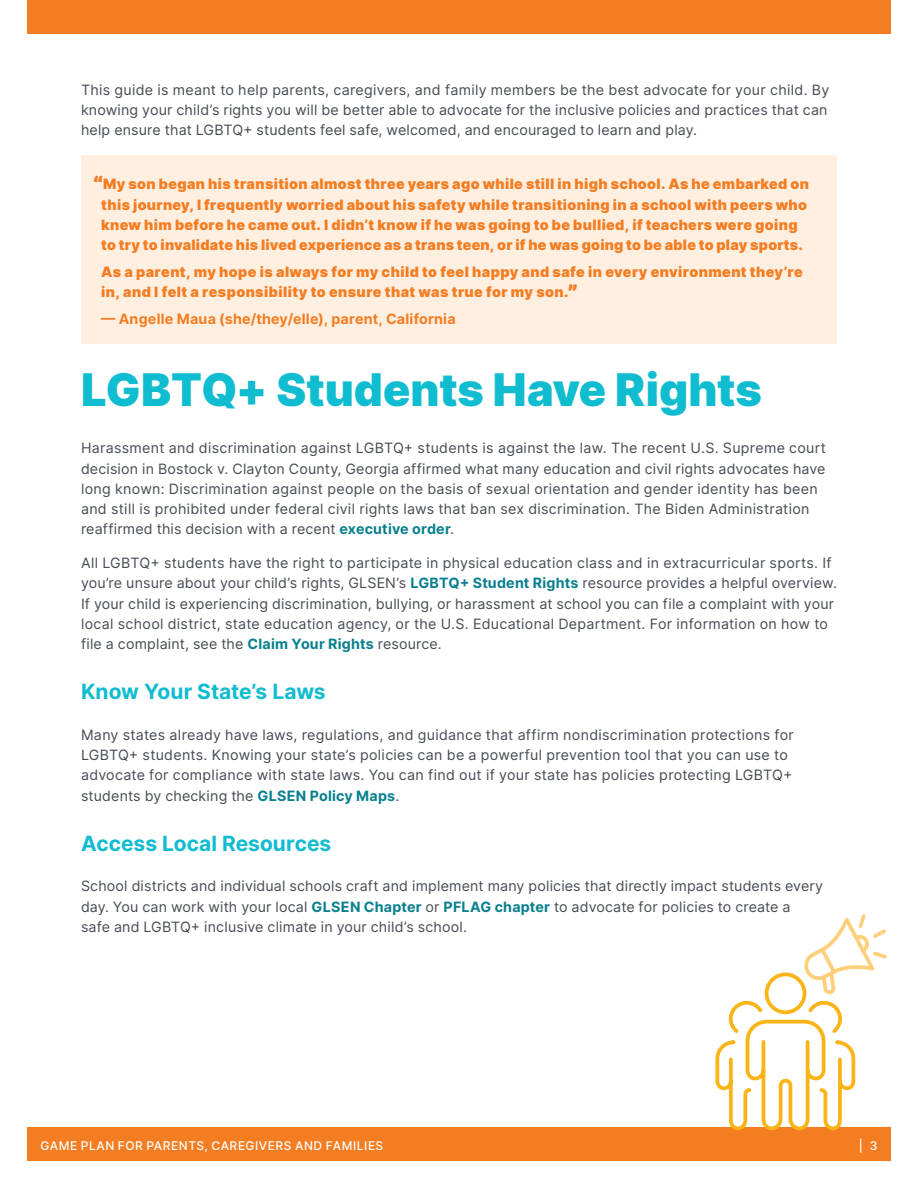
<style>
.page{position:relative;width:918px;height:1188px;background:#fff}
.page>*{position:absolute;margin:0;border:0;box-sizing:border-box;transform-origin:0 0}
.t1{font:900 45px "Inter";color:#0fbcd0}
.t2{font:700 21px "Inter";color:#0fbcd0}
.t3{font:14.25px/20.2px "Inter";letter-spacing:.015em;color:#464b54}
.t4{font:900 14.25px/20.2px "Inter";letter-spacing:.025em;color:#f47d21;text-align:center}
.t5{font:700 14.25px "Inter";letter-spacing:.015em;color:#f47d21}
.t6{font:500 12px "Inter";letter-spacing:.045em;color:#fff}
.s1{font-size:24px}
.s2{font-weight:700;color:#09808e}
</style>
<div class="page">
<div style="left:27px;top:1127px;width:864px;height:34px;background:#f47d21"></div>
<div style="left:27px;top:0;width:864px;height:34px;background:#f47d21"></div>
<div style="left:81px;top:155px;width:756px;height:189px;background:#feefe1"></div>
<svg style="left:715px;top:914px;width:172px;height:217px"></svg>
<p class="t3" style="left:81px;top:79px;width:750px">This guide is meant to help parents, caregivers, and family members be the best advocate for your child. By knowing your child’s rights you will be better able to advocate for the inclusive policies and practices that can help ensure that LGBTQ+ students feel safe, welcomed, and encouraged to learn and play.</p>
<p class="t4" style="left:93px;top:174px;width:718px"><span class="s1">“</span>My son began his transition almost three years ago while still in high school. As he embarked on this journey, I frequently worried about his safety while transitioning in a school with peers who knew him before he came out. I didn’t know if he was going to be bullied, if teachers were going<br>to try to invalidate his lived experience as a trans teen, or if he was going to be able to play sports.</p>
<p class="t4" style="left:101px;top:261px;width:703px;text-align:left">As a parent, my hope is always for my child to feel happy and safe in every environment they’re in, and I felt a responsibility to ensure that was true for my son.<span class="s1">”</span></p>
<p class="t5" style="left:101px;top:309px;width:356px">— Angelle Maua (she/they/elle), parent, California</p>
<h1 class="t1" style="left:81px;top:357px;width:682px">LGBTQ+ Students Have Rights</h1>
<p class="t3" style="left:81px;top:438px;width:747px">Harassment and discrimination against LGBTQ+ students is against the law. The recent U.S. Supreme court decision in Bostock v. Clayton County, Georgia affirmed what many education and civil rights advocates have long known: Discrimination against people on the basis of sexual orientation and gender identity has been and still is prohibited under federal civil rights laws that ban sex discrimination. The Biden Administration reaffirmed this decision with a recent <span class="s2">executive order</span>.</p>
<p class="t3" style="left:81px;top:552px;width:757px">All LGBTQ+ students have the right to participate in physical education class and in extracurricular sports. If you’re unsure about your child’s rights, GLSEN’s <span class="s2">LGBTQ+ Student Rights</span> resource provides a helpful overview.<br>If your child is experiencing discrimination, bullying, or harassment at school you can file a complaint with your local school district, state education agency, or the U.S. Educational Department. For information on how to file a complaint, see the <span class="s2">Claim Your Rights</span> resource.</p>
<h2 class="t2" style="left:81px;top:676px;width:246px">Know Your State’s Laws</h2>
<p class="t3" style="left:81px;top:724px;width:714px">Many states already have laws, regulations, and guidance that affirm nondiscrimination protections for LGBTQ+ students. Knowing your state’s policies can be a powerful prevention tool that you can use to advocate for compliance with state laws. You can find out if your state has policies protecting LGBTQ+ students by checking the <span class="s2">GLSEN Policy Maps</span>.</p>
<h2 class="t2" style="left:81px;top:828px;width:252px">Access Local Resources</h2>
<p class="t3" style="left:81px;top:876px;width:744px">School districts and individual schools craft and implement many policies that directly impact students every day. You can work with your local <span class="s2">GLSEN Chapter</span> or <span class="s2">PFLAG chapter</span> to advocate for policies to create a<br>safe and LGBTQ+ inclusive climate in your child’s school.</p>
<p class="t6" style="left:41px;top:1137px;width:344px">GAME PLAN FOR PARENTS, CAREGIVERS AND FAMILIES</p>
<p class="t6" style="left:859px;top:1137px;width:20px">| 3</p>
</div>
